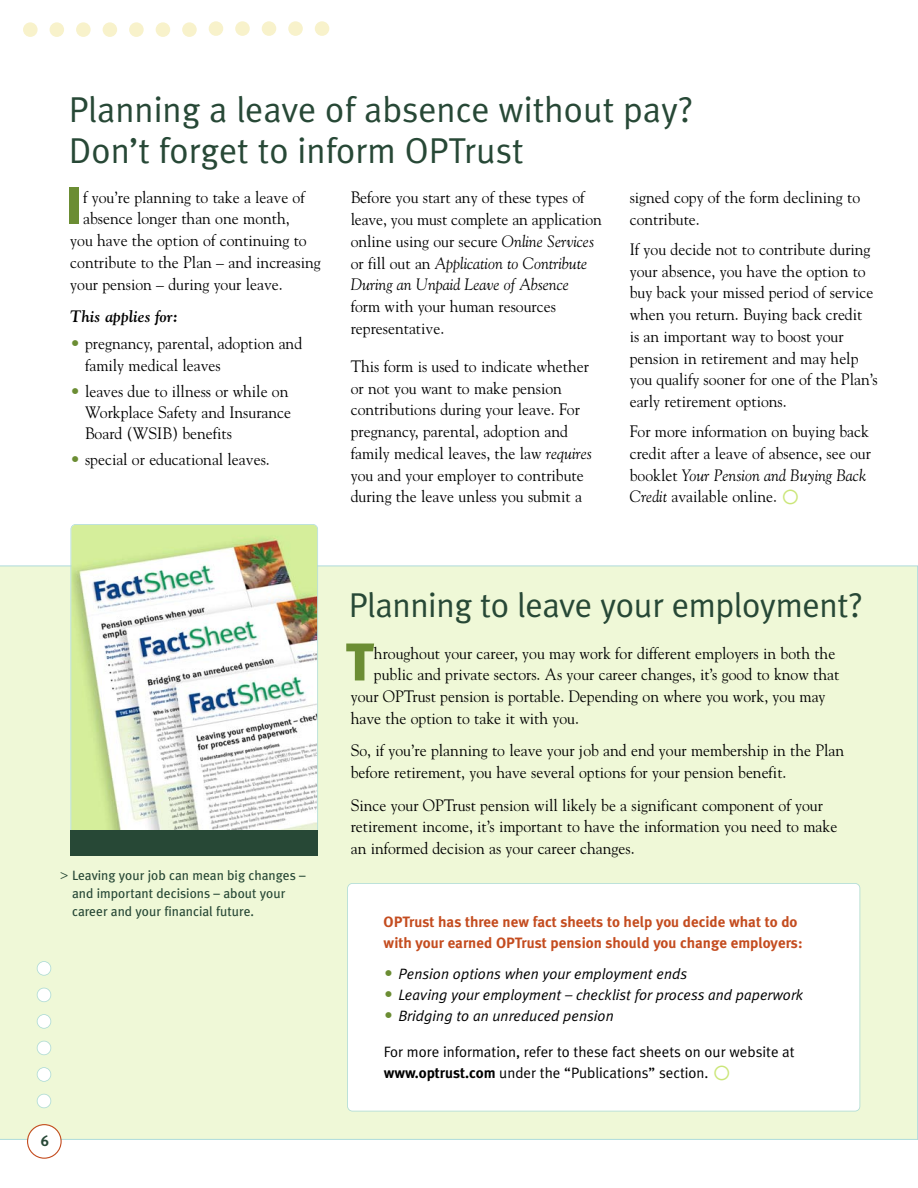
<style>
.page{position:relative;width:918px;height:1188px;background:#fff}
.page>*{position:absolute;margin:0;border:0;box-sizing:border-box;transform-origin:0 0}
.t1{font:900 52.95px "Meta Plus";color:#6b8d33}
.t2{font:36px/40.5px "Meta Plus Normal";color:#274836}
.t3{font:34.5px "Meta Plus Normal";letter-spacing:-.01em;color:#274836}
.t4{font:16.5px/21.8px "Goudy";color:#000;scale:.95 1}
.t5{font:italic 700 16.5px "Goudy";color:#000;scale:.95 1}
.t6{font:italic 15px "Meta Plus Normal";color:#000}
.t7{font:700 15px/21px "Meta Plus";color:#c44c1f}
.t8{font:15px/21px "Meta Plus Normal";color:#000}
.t9{font:15px "Meta Plus Bold Caps";color:#274836}
.t10{font:13.5px/18px "Meta Plus";color:#274836}
.s1{font-size:16.8px;color:#6b8d33}
.s2{font-style:italic}
.s3{font-family:"Goudy";font-style:italic}
.s4{font-family:"Goudy";font-style:normal;font-size:16.8px;color:#6b8d33}
.s5{font-family:"Meta Plus";font-weight:700}
</style>
<div class="page">
<div style="left:0;top:566px;width:918px;height:574px;background:#eff8d7"></div>
<svg style="left:27px;top:1124px;width:35px;height:35px"></svg>
<img style="left:71px;top:525px;width:246px;height:312px;border-radius:4px">
<div style="left:71px;top:524px;width:247px;height:314px;border:2px solid #addbda;border-radius:5px"></div>
<div style="left:37px;top:1094px;width:14px;height:14px;background:#fff;border-radius:50%"></div>
<div style="left:37px;top:1094px;width:14px;height:14px;border:2px solid #addbda;border-radius:50%"></div>
<div style="left:37px;top:962px;width:14px;height:13px;background:#fff;border-radius:50%"></div>
<div style="left:37px;top:961px;width:14px;height:15px;border:2px solid #addbda;border-radius:50%"></div>
<div style="left:37px;top:988px;width:14px;height:13px;background:#fff;border-radius:50%"></div>
<div style="left:37px;top:988px;width:14px;height:14px;border:2px solid #addbda;border-radius:50%"></div>
<div style="left:37px;top:1015px;width:14px;height:13px;background:#fff;border-radius:50%"></div>
<div style="left:37px;top:1014px;width:14px;height:15px;border:2px solid #addbda;border-radius:50%"></div>
<div style="left:37px;top:1041px;width:14px;height:13px;background:#fff;border-radius:50%"></div>
<div style="left:37px;top:1041px;width:14px;height:14px;border:2px solid #addbda;border-radius:50%"></div>
<div style="left:37px;top:1068px;width:14px;height:13px;background:#fff;border-radius:50%"></div>
<div style="left:37px;top:1067px;width:14px;height:15px;border:2px solid #addbda;border-radius:50%"></div>
<div style="left:23px;top:22px;width:15px;height:15px;background:#f8f2cb;border-radius:50%"></div>
<div style="left:50px;top:22px;width:14px;height:15px;background:#f8f2cb;border-radius:50%"></div>
<div style="left:76px;top:22px;width:15px;height:15px;background:#f8f2cb;border-radius:50%"></div>
<div style="left:103px;top:22px;width:14px;height:15px;background:#f8f2cb;border-radius:50%"></div>
<div style="left:129px;top:22px;width:15px;height:15px;background:#f8f2cb;border-radius:50%"></div>
<div style="left:156px;top:22px;width:14px;height:15px;background:#f8f2cb;border-radius:50%"></div>
<div style="left:182px;top:22px;width:15px;height:15px;background:#f8f2cb;border-radius:50%"></div>
<div style="left:209px;top:21px;width:14px;height:15px;background:#f8f2cb;border-radius:50%"></div>
<div style="left:235px;top:21px;width:15px;height:15px;background:#f8f2cb;border-radius:50%"></div>
<div style="left:262px;top:21px;width:14px;height:15px;background:#f8f2cb;border-radius:50%"></div>
<div style="left:288px;top:21px;width:15px;height:15px;background:#f8f2cb;border-radius:50%"></div>
<div style="left:315px;top:21px;width:14px;height:15px;background:#f8f2cb;border-radius:50%"></div>
<div style="left:348px;top:884px;width:512px;height:227px;background:#fff;border-radius:4px"></div>
<div style="left:347px;top:883px;width:513px;height:229px;border:2px solid #addbda;border-radius:5px"></div>
<div style="left:71px;top:830px;width:247px;height:26px;background:#274836"></div>
<h2 class="t2" style="left:69px;top:89px;width:626px">Planning a leave of absence without pay?<br>Don’t forget to inform OPTrust</h2>
<h1 class="t1" style="left:65px;top:175px;width:20px">I</h1>
<p class="t4" style="left:83px;top:186px;width:235px">f you’re planning to take a leave of</p>
<p class="t4" style="left:83px;top:208px;width:219px">absence longer than one month,</p>
<p class="t4" style="left:70px;top:230px;width:251px">you have the option of continuing to</p>
<p class="t4" style="left:70px;top:251px;width:265px">contribute to the Plan – and increasing</p>
<p class="t4" style="left:70px;top:273px;width:225px">your pension – during your leave.</p>
<p class="t5" style="left:70px;top:307px;width:115px">This applies for:</p>
<p class="t4" style="left:85px;top:332px;width:230px;text-indent:-15px"><span class="s1">•</span> pregnancy, parental, adoption and family medical leaves</p>
<p class="t4" style="left:85px;top:381px;width:218px;line-height:21px;text-indent:-15px"><span class="s1">•</span> leaves due to illness or while on<br>Workplace Safety and Insurance<br>Board (WSIB) benefits</p>
<p class="t4" style="left:70px;top:449px;width:212px"><span class="s1">•</span> special or educational leaves.</p>
<p class="t4" style="left:351px;top:187px;width:266px">Before you start any of these types of leave, you must complete an application online using our secure <span class="s2">Online Services </span>or fill out an <span class="s2">Application to Contribute During an Unpaid Leave of Absence</span></p>
<p class="t4" style="left:351px;top:295px;width:218px">form with your human resources representative.</p>
<p class="t4" style="left:351px;top:355px;width:256px">This form is used to indicate whether or not you want to make pension contributions during your leave. For pregnancy, parental, adoption and family medical leaves, the law <span class="s2">requires </span>you and your employer to contribute during the leave unless you submit a</p>
<p class="t4" style="left:630px;top:187px;width:244px">signed copy of the form declining to contribute.</p>
<p class="t4" style="left:630px;top:238px;width:262px">If you decide not to contribute during your absence, you have the option to buy back your missed period of service when you return. Buying back credit<br>is an important way to boost your pension in retirement and may help you qualify sooner for one of the Plan’s early retirement options.</p>
<p class="t4" style="left:630px;top:421px;width:255px">For more information on buying back credit after a leave of absence, see our booklet <span class="s2">Your Pension and Buying Back Credit</span> available online.</p>
<p class="t10" style="left:72px;top:866px;width:235px;text-indent:-12px"><span class="s3">&gt;</span> Leaving your job can mean big changes – and important decisions – about your career and your financial future.</p>
<p class="t9" style="left:41px;top:1132px;width:10px">6</p>
<h3 class="t3" style="left:349px;top:585px;width:516px">Planning to leave your employment?</h3>
<h1 class="t1" style="left:346px;top:631px;width:30px">T</h1>
<p class="t4" style="left:374px;top:642px;width:487px">hroughout your career, you may work for different employers in both the</p>
<p class="t4" style="left:374px;top:664px;width:491px">public and private sectors. As your career changes, it’s good to know that</p>
<p class="t4" style="left:351px;top:686px;width:501px">your OPTrust pension is portable. Depending on where you work, you may</p>
<p class="t4" style="left:351px;top:707px;width:242px">have the option to take it with you.</p>
<p class="t4" style="left:351px;top:740px;width:521px">So, if you’re planning to leave your job and end your membership in the Plan before retirement, you have several options for your pension benefit.</p>
<p class="t4" style="left:351px;top:794px;width:514px">Since your OPTrust pension will likely be a significant component of your retirement income, it’s important to have the information you need to make an informed decision as your career changes.</p>
<p class="t7" style="left:384px;top:911px;width:420px">OPTrust has three new fact sheets to help you decide what to do with your earned OPTrust pension should you change employers:</p>
<p class="t6" style="left:384px;top:965px;width:305px"><span class="s4">•</span> Pension options when your employment ends</p>
<p class="t6" style="left:384px;top:986px;width:421px"><span class="s4">•</span> Leaving your employment – checklist for process and paperwork</p>
<p class="t6" style="left:384px;top:1007px;width:232px"><span class="s4">•</span> Bridging to an unreduced pension</p>
<p class="t8" style="left:384px;top:1042px;width:413px">For more information, refer to these fact sheets on our website at <span class="s5">www.optrust.com</span> under the “Publications” section.</p>
</div>
